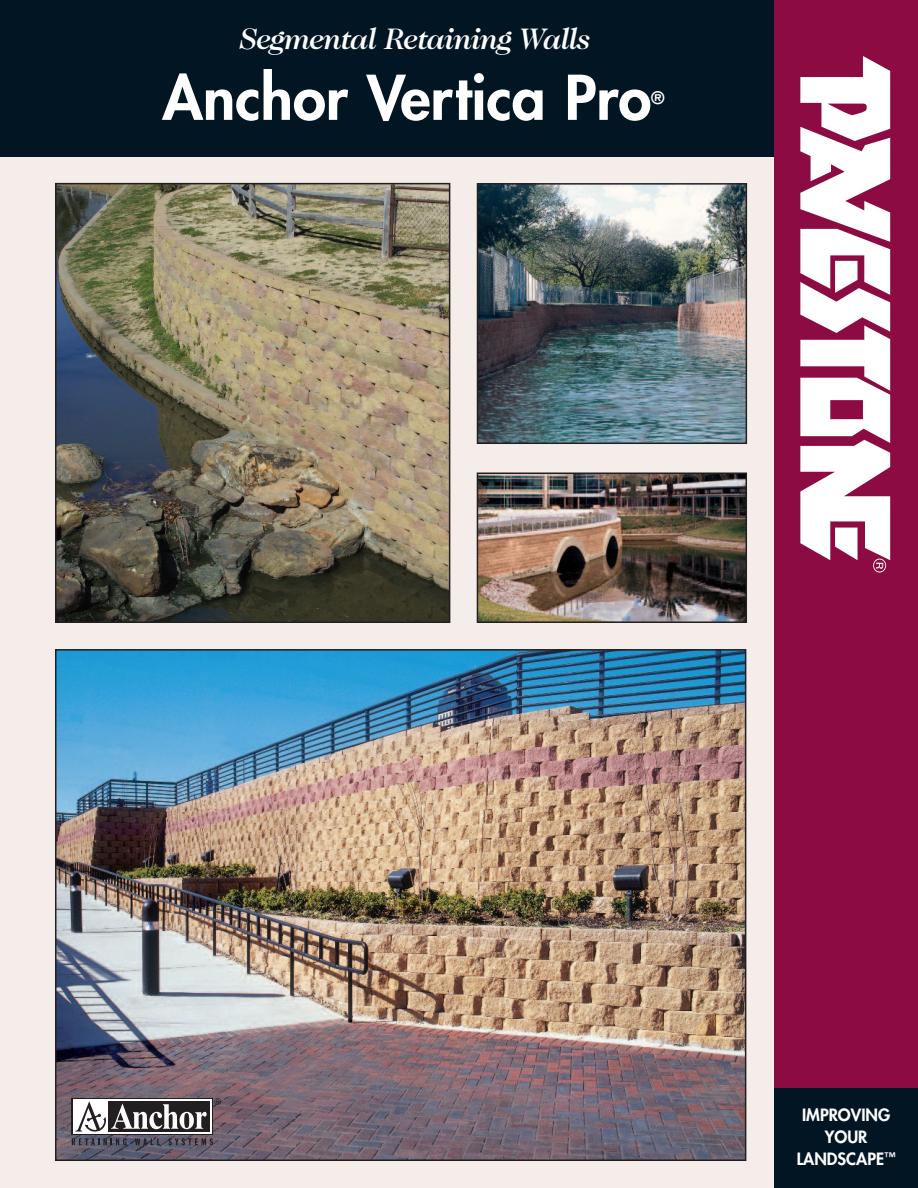
<style>
.page{position:relative;width:918px;height:1188px;background:#fff}
.page>*{position:absolute;margin:0;border:0;box-sizing:border-box;transform-origin:0 0}
.t1{font:800 60px "Futura";color:#fff}
.t2{font:italic 500 30px "Caslon Two Twenty Four";letter-spacing:-.03em;color:#fff}
.t3{font:800 16.8px "Futura";color:#fff}
.t4{font:800 16.5px/22px "Futura";color:#fff;text-align:center}
</style>
<div class="page">
<div style="left:0;top:157px;width:775px;height:1031px;background:#f5ede9"></div>
<div style="left:0;top:0;width:775px;height:157px;background:#011622"></div>
<img style="left:58px;top:652px;width:685px;height:506px">
<div style="left:55px;top:649px;width:691px;height:512px;border:2px solid #231f20"></div>
<img style="left:58px;top:186px;width:389px;height:434px">
<div style="left:55px;top:183px;width:395px;height:440px;border:2px solid #231f20"></div>
<img style="left:480px;top:186px;width:264px;height:255px">
<div style="left:477px;top:183px;width:270px;height:261px;border:2px solid #231f20"></div>
<img style="left:480px;top:475px;width:264px;height:145px">
<div style="left:477px;top:472px;width:270px;height:151px;border:2px solid #231f20"></div>
<div style="left:72px;top:1098px;width:141px;height:37px;background:#231f20"></div>
<div style="left:73px;top:1099px;width:139px;height:35px;background:#fff"></div>
<div style="left:108px;top:1101px;width:102px;height:31px;background:#231f20"></div>
<svg style="left:75px;top:1101px;width:132px;height:31px"></svg>
<svg style="left:72px;top:1138px;width:55px;height:7px"></svg>
<svg style="left:135px;top:1138px;width:25px;height:7px"></svg>
<svg style="left:168px;top:1138px;width:45px;height:7px"></svg>
<svg style="left:214px;top:1098px;width:7px;height:7px"></svg>
<div style="left:774px;top:0;width:144px;height:1092px;background:#8c0b42"></div>
<svg style="left:800px;top:56px;width:91px;height:517px"></svg>
<div style="left:774px;top:1088px;width:144px;height:100px;background:#011622"></div>
<p class="t2" style="left:238px;top:27px;width:352px">Segmental Retaining Walls</p>
<h1 class="t1" style="left:162px;top:69px;width:490px">Anchor Vertica Pro</h1>
<p class="t3" style="left:651px;top:90px;width:15px">®</p>
<p class="t4" style="left:797px;top:1105px;width:101px">IMPROVING<br>YOUR<br>LANDSCAPE<sup>™</sup></p>
</div>
